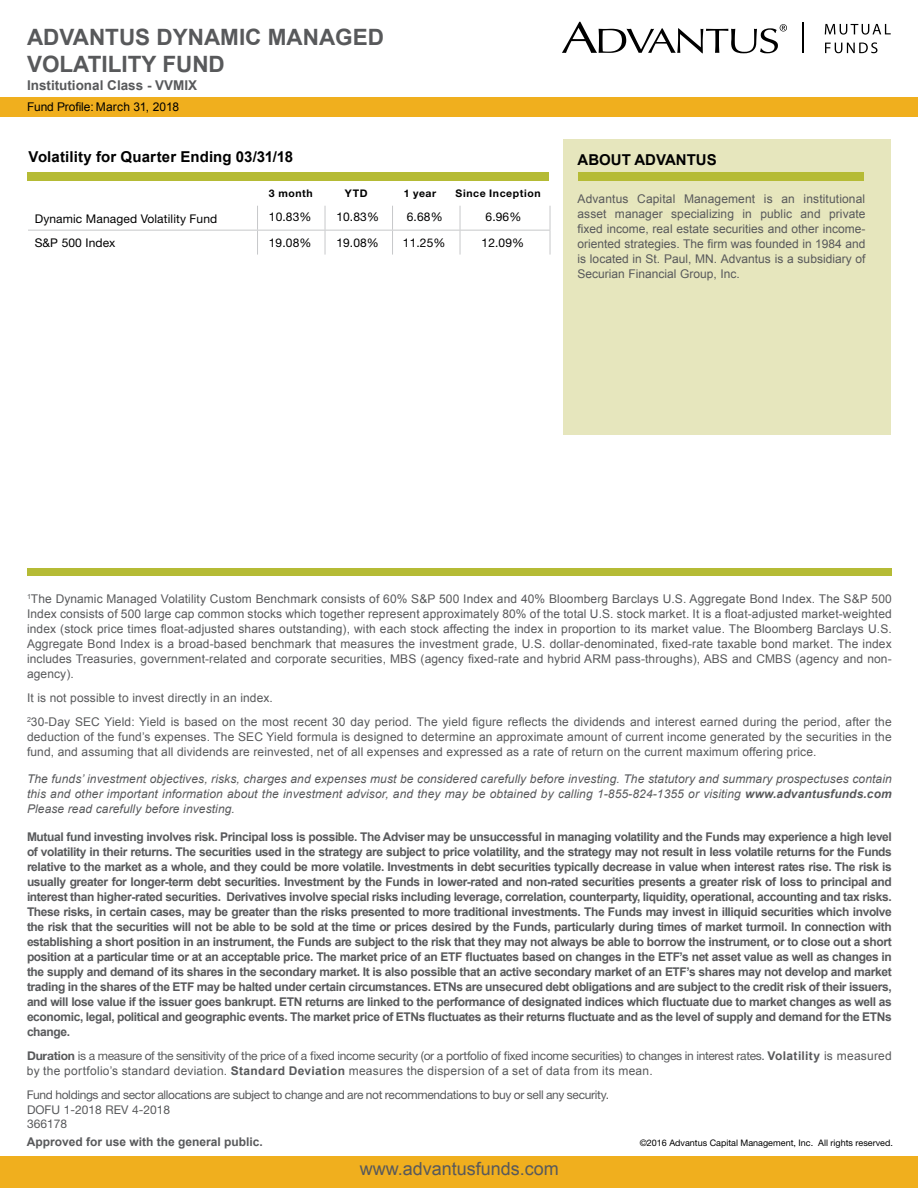
<style>
.page{position:relative;width:918px;height:1188px;background:#fff}
.page>*{position:absolute;margin:0;border:0;box-sizing:border-box;transform-origin:0 0}
.t1{font:700 22.5px/27px "Arial";color:#58595b}
.t2{font:18px "Arial";color:#58595b}
.t3{font:700 15px "Arial";color:#000}
.t4{font:700 13.5px "Arial";color:#58595b}
.t5{font:700 12px/15px "Arial";letter-spacing:-.03em;color:#58595b;text-align:justify}
.t6{font:12px/15px "Arial";letter-spacing:.01em;color:#58595b;text-align:justify}
.t7{font:italic 12px/15px "Arial";letter-spacing:.01em;color:#58595b;text-align:justify}
.t8{font:12px "Helvetica Neue";letter-spacing:-.025em;color:#58595b}
.t9{font:12px "Helvetica Neue";letter-spacing:.01em;color:#000}
.t10{font:700 12px "Arial";color:#58595b}
.t11{font:12px/14.4px "Helvetica Neue";color:#58595b}
.t12{font:12px "Arial";letter-spacing:-.01em;color:#000}
.t13{font:700 10.5px "Helvetica Neue";letter-spacing:.055em;color:#000}
.t14{font:9px "Helvetica Neue";color:#000}
.s1{font-weight:700}
.s2{font-family:"Arial";font-weight:700}
.s3{font-family:"Arial"}
</style>
<div class="page">
<div style="left:563px;top:140px;width:328px;height:295px;background:#e6e6bd"></div>
<div style="left:0;top:97px;width:918px;height:20px;background:#f0af1e"></div>
<div style="left:0;top:1156px;width:918px;height:32px;background:#f0af1e"></div>
<svg style="left:825px;top:24px;width:66px;height:11px"></svg>
<svg style="left:825px;top:42px;width:52px;height:11px"></svg>
<svg style="left:562px;top:22px;width:225px;height:31px"></svg>
<hr style="left:803px;top:23px;width:1px;height:30px;background:#000">
<div style="left:27px;top:569px;width:865px;height:7px;background:#b5bb35"></div>
<div style="left:27px;top:172px;width:522px;height:9px;background:#b5bb35"></div>
<div style="left:578px;top:172px;width:286px;height:9px;background:#b5bb35"></div>
<hr style="left:28px;top:230px;width:230px;height:1px;background:#c7c8ca">
<hr style="left:258px;top:230px;width:67px;height:1px;background:#c7c8ca">
<svg style="left:257px;top:205px;width:5px;height:50px"></svg>
<hr style="left:325px;top:230px;width:68px;height:1px;background:#c7c8ca">
<svg style="left:320px;top:206px;width:6px;height:49px"></svg>
<hr style="left:393px;top:230px;width:67px;height:1px;background:#c7c8ca">
<svg style="left:388px;top:205px;width:5px;height:50px"></svg>
<hr style="left:460px;top:230px;width:90px;height:1px;background:#c7c8ca">
<svg style="left:460px;top:206px;width:1px;height:49px"></svg>
<svg style="left:544px;top:206px;width:7px;height:49px"></svg>
<h1 class="t1" style="left:27px;top:24px;width:359px">advantus Dynamic Managed<br>Volatility Fund</h1>
<p class="t4" style="left:27px;top:76px;width:138px">Institutional Class - VVMI</p>
<p class="t4" style="left:188px;top:76px;width:11px">X</p>
<p class="t12" style="left:27px;top:99px;width:154px">Fund Profile: March 31, 2018</p>
<p class="t3" style="left:29px;top:146px;width:266px">Volatility for Quarter Ending 03/31/18</p>
<p class="t13" style="left:269px;top:187px;width:45px">3 month</p>
<p class="t13" style="left:345px;top:187px;width:24px">YTD</p>
<p class="t13" style="left:404px;top:187px;width:34px">1 year</p>
<p class="t13" style="left:456px;top:187px;width:87px">Since Inception</p>
<p class="t9" style="left:35px;top:211px;width:184px">Dynamic Managed Volatility Fund</p>
<p class="t9" style="left:269px;top:210px;width:44px">10.83%</p>
<p class="t9" style="left:336px;top:210px;width:44px">10.83%</p>
<p class="t9" style="left:407px;top:210px;width:37px">6.68%</p>
<p class="t9" style="left:486px;top:210px;width:37px">6.96%</p>
<p class="t9" style="left:35px;top:236px;width:82px">S&amp;P 500 Index</p>
<p class="t9" style="left:269px;top:236px;width:44px">19.08%</p>
<p class="t9" style="left:336px;top:236px;width:44px">19.08%</p>
<p class="t9" style="left:403px;top:236px;width:44px">11.25%</p>
<p class="t9" style="left:482px;top:236px;width:44px">12.09%</p>
<p class="t3" style="left:578px;top:150px;width:141px">About Advantus</p>
<p class="t6" style="left:578px;top:192px;width:290px">Advantus Capital Management is an institutional asset manager specializing in public and private fixed income, real estate securities and other income&shy;oriented strategies. The firm was founded in 1984 and is located in St. Paul, MN. Advantus is a subsidiary of Securian Financial Group, Inc.</p>
<p class="t6" style="left:27px;top:591px;width:866px"><sup>1</sup>The Dynamic Managed Volatility Custom Benchmark consists of 60% S&amp;P 500 Index and 40% Bloomberg Barclays U.S. Aggregate Bond Index. The S&amp;P 500<br>Index consists of 500 large cap common stocks which together represent approximately 80% of the total U.S. stock market. It is a float-adjusted market-weighted index (stock price times float-adjusted shares outstanding), with each stock affecting the index in proportion to its market value. The Bloomberg Barclays U.S.<br>Aggregate Bond Index is a broad-based benchmark that measures the investment grade, U.S. dollar-denominated, fixed-rate taxable bond market. The index includes Treasuries, government-related and corporate securities, MBS (agency fixed-rate and hybrid ARM pass-throughs), ABS and CMBS (agency and non&shy;agency).</p>
<p class="t6" style="left:27px;top:686px;width:866px;line-height:24px">It is not possible to invest directly in an index.<br><sup>2</sup>30-Day SEC Yield: Yield is based on the most recent 30 day period. The yield figure reflects the dividends and interest earned during the period, after the</p>
<p class="t6" style="left:27px;top:729px;width:866px">deduction of the fund’s expenses. The SEC Yield formula is designed to determine an approximate amount of current income generated by the securities in the fund, and assuming that all dividends are reinvested, net of all expenses and expressed as a rate of return on the current maximum offering price.</p>
<p class="t7" style="left:27px;top:772px;width:866px">The funds’ investment objectives, risks, charges and expenses must be considered carefully before investing. The statutory and summary prospectuses contain this and other important information about the investment advisor, and they may be obtained by calling 1-855-824-1355 or visiting <span class="s1">www.advantusfunds.com </span>Please read carefully before investing.</p>
<p class="t5" style="left:27px;top:830px;width:866px">Mutual fund investing involves risk. Principal loss is possible. The Adviser may be unsuccessful in managing volatility and the Funds may experience a high level of volatility in their returns. The securities used in the strategy are subject to price volatility, and the strategy may not result in less volatile returns for the Funds relative to the market as a whole, and they could be more volatile. Investments in debt securities typically decrease in value when interest rates rise. The risk is usually greater for longer-term debt securities. Investment by the Funds in lower-rated and non-rated securities presents a greater risk of loss to principal and interest than higher-rated securities. Derivatives involve special risks including leverage, correlation, counterparty, liquidity, operational, accounting and tax risks.<br>These risks, in certain cases, may be greater than the risks presented to more traditional investments. The Funds may invest in illiquid securities which involve the risk that the securities will not be able to be sold at the time or prices desired by the Funds, particularly during times of market turmoil. In connection with establishing a short position in an instrument, the Funds are subject to the risk that they may not always be able to borrow the instrument, or to close out a short position at a particular time or at an acceptable price. The market price of an ETF fluctuates based on changes in the ETF’s net asset value as well as changes in the supply and demand of its shares in the secondary market. It is also possible that an active secondary market of an ETF’s shares may not develop and market trading in the shares of the ETF may be halted under certain circumstances. ETN</p>
<p class="t5" style="left:27px;top:980px;width:866px;text-indent:429px">s are unsecured debt obligations and are subject to the credit risk of their issuers, and will lose value if the issuer goes bankrupt. ETN returns are linked to the performance of designated indices which fluctuate due to market changes as well as economic, legal, political and geographic events. The market price of ETNs fluctuates as their returns fluctuate and as the level of supply and demand for the ETNs change.</p>
<p class="t8" style="left:27px;top:1049px;width:866px"><span class="s1">Duration</span> is a measure of the sensitivity of the price of a fixed income security (or a portfolio of fixed income securities) to changes in interest rates. <span class="s2">Volatility</span> <span class="s3">is measured</span></p>
<p class="t6" style="left:27px;top:1063px;width:627px">by the portfolio’s standard deviation. <span class="s1">Standard Deviation</span> measures the dispersion of a set of data from its mean.</p>
<p class="t8" style="left:27px;top:1088px;width:584px">Fund holdings and sector allocations are subject to change and are not recommendations to buy or sell any security.</p>
<p class="t11" style="left:27px;top:1102px;width:145px">DOFU 1-2018 REV 4-2018<br>366178</p>
<p class="t10" style="left:27px;top:1134px;width:238px">Approved for use with the general public.</p>
<p class="t14" style="left:640px;top:1138px;width:255px">©2016 Advantus Capital Management, Inc. All rights reserved.</p>
<h2 class="t2" style="left:360px;top:1157px;width:201px">www.advantusfunds.com</h2>
</div>
